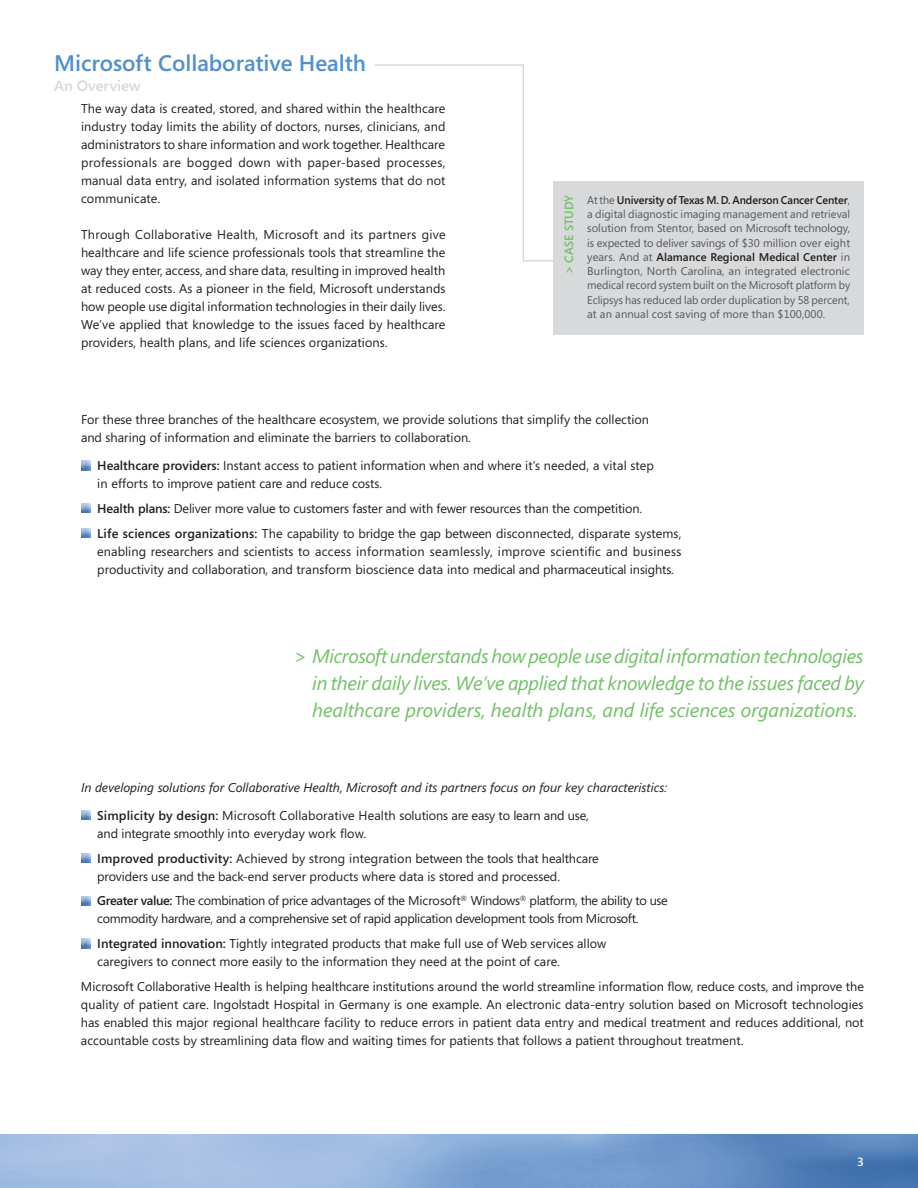
<style>
.page{position:relative;width:918px;height:1188px;background:#fff}
.page>*{position:absolute;margin:0;border:0;box-sizing:border-box;transform-origin:0 0}
.t1{font:600 22.5px "Segoe";color:#5090cc}
.t2{font:italic 19.5px/27px "Segoe";color:#71c167;text-align:justify}
.t3{font:600 15px "Segoe";color:#d8d9db}
.t4{font:12.75px/18px "Segoe";color:#231f20}
.t5{font:italic 12.75px/27.8px "Segoe";color:#231f20}
.t6{font:12.75px/24.8px "Segoe";letter-spacing:-.025em;color:#231f20}
.t7{font:600 12px "Segoe";color:#71c167}
.t8{font:600 12px "Segoe";color:#fff}
.t9{font:11.25px/14.2px "Segoe";letter-spacing:.005em;color:#57585a;text-align:justify}
.s1{font-weight:600;color:#231f20}
.s2{font-weight:600}
.s3{font-weight:600;font-style:normal}
.s4{font-style:normal}
</style>
<div class="page">
<img style="left:0;top:1134px;width:918px;height:54px">
<div style="left:554px;top:182px;width:310px;height:153px;background:#d8d9db"></div>
<svg style="left:374px;top:64px;width:184px;height:198px"></svg>
<svg style="left:81px;top:811px;width:9px;height:9px"></svg>
<svg style="left:81px;top:853px;width:9px;height:10px"></svg>
<svg style="left:81px;top:896px;width:9px;height:9px"></svg>
<svg style="left:81px;top:939px;width:9px;height:9px"></svg>
<svg style="left:81px;top:461px;width:9px;height:9px"></svg>
<svg style="left:81px;top:504px;width:9px;height:9px"></svg>
<svg style="left:81px;top:528px;width:9px;height:10px"></svg>
<h1 class="t1" style="left:54px;top:50px;width:314px">Microsoft Collaborative Health</h1>
<p class="t3" style="left:54px;top:77px;width:88px">An Overview</p>
<p class="t4" style="left:81px;top:99px;width:366px;text-align:justify">The way data is created, stored, and shared within the healthcare industry today limits the ability of doctors, nurses, clinicians, and administrators to share information and work together. Healthcare professionals are bogged down with paper-based processes, manual data entry, and isolated information systems that do not communicate.</p>
<p class="t4" style="left:81px;top:225px;width:366px;text-align:justify">Through Collaborative Health, Microsoft and its partners give healthcare and life science professionals tools that streamline the way they enter, access, and share data, resulting in improved health at reduced costs. As a pioneer in the field, Microsoft understands how people use digital information technologies in their daily lives.<br>We’ve applied that knowledge to the issues faced by healthcare providers, health plans, and life sciences organizations.</p>
<p class="t7" style="left:562px;top:274px;width:81px;rotate:-90deg">&gt; CASE STUDY</p>
<p class="t9" style="left:587px;top:193px;width:265px">At the <span class="s1">University of Texas M. D. Anderson Cancer Center</span>, a digital diagnostic imaging management and retrieval solution from Stentor, based on Microsoft technology, is expected to deliver savings of $30 million over eight years. And at <span class="s1">Alamance Regional Medical Center</span> in Burlington, North Carolina, an integrated electronic medical record system built on the Microsoft platform by Eclipsys has reduced lab order duplication by 58 percent, at an annual cost saving of more than $100,000.</p>
<p class="t4" style="left:81px;top:411px;width:570px">For these three branches of the healthcare ecosystem, we provide solutions that simplify the collection and sharing of information and eliminate the barriers to collaboration.</p>
<p class="t4" style="left:97px;top:457px;width:558px"><span class="s2">Healthcare providers:</span> Instant access to patient information when and where it’s needed, a vital step in efforts to improve patient care and reduce costs.</p>
<p class="t4" style="left:97px;top:496px;width:586px;line-height:24.8px"><span class="s2">Health plans:</span> Deliver more value to customers faster and with fewer resources than the competition.<br><span class="s2">Life sciences organizations:</span> The capability to bridge the gap between disconnected, disparate systems,</p>
<p class="t4" style="left:97px;top:542px;width:586px">enabling researchers and scientists to access information seamlessly, improve scientific and business productivity and collaboration, and transform bioscience data into medical and pharmaceutical insights.</p>
<h2 class="t2" style="left:312px;top:643px;width:553px;text-indent:-19px">&gt; Microsoft understands how people use digital information technologies in their daily lives. We’ve applied that knowledge to the issues faced by healthcare providers, health plans, and life sciences organizations.</h2>
<p class="t5" style="left:97px;top:774px;width:571px;text-indent:-16px">In developing solutions for Collaborative Health, Microsoft and its partners focus on four key characteristics:<br><span class="s3">Simplicity by design:</span> <span class="s4">Microsoft Collaborative Health solutions are easy to learn and use,</span></p>
<p class="t4" style="left:97px;top:821px;width:503px;line-height:24.8px">and integrate smoothly into everyday work flow.<br><span class="s2">Improved productivity:</span> Achieved by strong integration between the tools that healthcare</p>
<p class="t4" style="left:97px;top:864px;width:572px;line-height:24.8px">providers use and the back-end server products where data is stored and processed.<br><span class="s2">Greater value:</span> The combination of price advantages of the Microsoft<sup>®</sup> Windows<sup>®</sup> platform, the ability to use</p>
<p class="t6" style="left:97px;top:907px;width:543px">commodity hardware, and a comprehensive set of rapid application development tools from Microsoft.<br><span class="s2">Integrated innovation:</span> Tightly integrated products that make full use of Web services allow</p>
<p class="t4" style="left:81px;top:949px;width:784px;line-height:24.8px;text-indent:16px">caregivers to connect more easily to the information they need at the point of care.<br>Microsoft Collaborative Health is helping healthcare institutions around the world streamline information flow, reduce costs, and improve the</p>
<p class="t4" style="left:81px;top:995px;width:784px;text-align:justify">quality of patient care. Ingolstadt Hospital in Germany is one example. An electronic data-entry solution based on Microsoft technologies has enabled this major regional healthcare facility to reduce errors in patient data entry and medical treatment and reduces additional, not accountable costs by streamlining data flow and waiting times for patients that follows a patient throughout treatment.</p>
<p class="t8" style="left:857px;top:1155px;width:8px">3</p>
</div>
